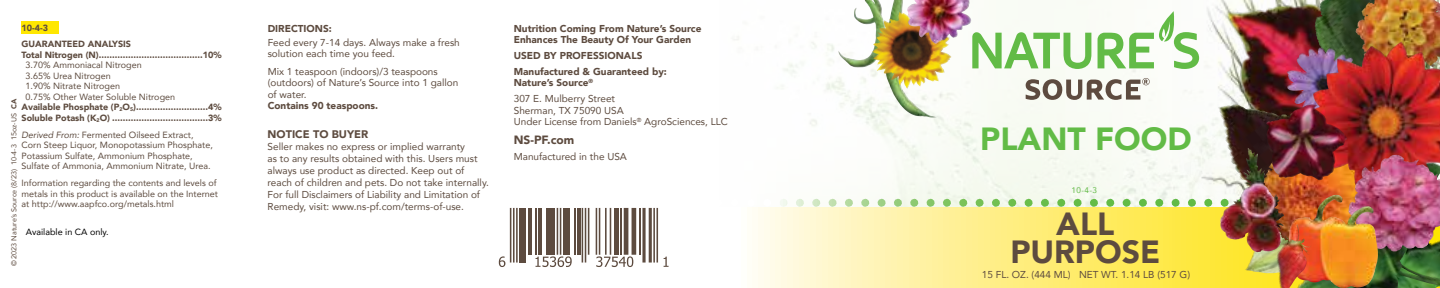
<style>
.page{position:relative;width:1440px;height:288px;background:#fff}
.page>*{position:absolute;margin:0;border:0;box-sizing:border-box;transform-origin:0 0}
.t1{font:900 32px/28px "Avenir";color:#5d4b3f;text-align:center}
.t2{font:900 32px "Avenir";color:#62bb46}
.t3{font:900 12px "Avenir";color:#5d4b3f}
.t4{font:900 11px "Avenir";color:#5d4b3f}
.t5{font:10px/12px "Avenir";color:#5d4b3f}
.t6{font:900 10px/11.6px "Avenir";color:#5d4b3f}
.t7{font:9px/10.6px "Avenir";color:#5d4b3f}
.t8{font:900 9px/16.8px "Avenir";color:#5d4b3f}
.t9{font:9px "Avenir";color:#000}
.t10{font:8.2px "Avenir";color:#62bb46}
.t11{font:7.2px "Avenir";color:#5d4b3f}
.s1{font-style:italic}
.s2{font-weight:900}
</style>
<div class="page">
<img style="left:733px;top:1px;width:440px;height:207px">
<svg style="left:498px;top:208px;width:675px;height:80px"></svg>
<svg style="left:733px;top:199px;width:440px;height:8px"></svg>
<img style="left:1173px;top:0;width:267px;height:288px">
<img style="left:1184px;top:162px;width:7px;height:15px">
<img style="left:1191px;top:162px;width:12px;height:62px">
<img style="left:1244px;top:247px;width:32px;height:26px">
<img style="left:1203px;top:0;width:218px;height:247px">
<img style="left:1314px;top:0;width:18px;height:42px">
<img style="left:1296px;top:179px;width:144px;height:109px">
<img style="left:1348px;top:57px;width:65px;height:72px">
<img style="left:1220px;top:149px;width:31px;height:91px">
<img style="left:1355px;top:0;width:37px;height:42px">
<img style="left:1287px;top:47px;width:25px;height:36px">
<img style="left:1312px;top:42px;width:89px;height:68px">
<img style="left:1348px;top:155px;width:80px;height:97px">
<img style="left:1288px;top:195px;width:90px;height:93px">
<img style="left:1276px;top:224px;width:36px;height:64px">
<img style="left:1266px;top:104px;width:82px;height:76px">
<img style="left:838px;top:0;width:100px;height:118px">
<img style="left:884px;top:11px;width:23px;height:12px">
<img style="left:907px;top:0;width:64px;height:44px">
<hr style="left:516px;top:208px;width:2px;height:55px;background:#5d4b3f">
<hr style="left:513px;top:208px;width:2px;height:55px;background:#5d4b3f">
<hr style="left:510px;top:208px;width:1px;height:55px;background:#5d4b3f">
<div style="left:519px;top:208px;width:6px;height:55px;background:#5d4b3f"></div>
<hr style="left:529px;top:208px;width:3px;height:47px;background:#5d4b3f">
<hr style="left:535px;top:208px;width:1px;height:47px;background:#5d4b3f">
<hr style="left:538px;top:208px;width:3px;height:47px;background:#5d4b3f">
<hr style="left:546px;top:208px;width:1px;height:47px;background:#5d4b3f">
<div style="left:549px;top:208px;width:6px;height:47px;background:#5d4b3f"></div>
<hr style="left:560px;top:208px;width:1px;height:47px;background:#5d4b3f">
<hr style="left:557px;top:208px;width:1px;height:47px;background:#5d4b3f">
<div style="left:563px;top:208px;width:6px;height:47px;background:#5d4b3f"></div>
<hr style="left:574px;top:208px;width:1px;height:47px;background:#5d4b3f">
<hr style="left:577px;top:208px;width:3px;height:47px;background:#5d4b3f">
<hr style="left:585px;top:208px;width:1px;height:55px;background:#5d4b3f">
<hr style="left:582px;top:208px;width:1px;height:55px;background:#5d4b3f">
<hr style="left:610px;top:208px;width:1px;height:47px;background:#5d4b3f">
<hr style="left:605px;top:208px;width:2px;height:47px;background:#5d4b3f">
<hr style="left:599px;top:208px;width:1px;height:47px;background:#5d4b3f">
<hr style="left:596px;top:208px;width:1px;height:47px;background:#5d4b3f">
<hr style="left:588px;top:208px;width:1px;height:47px;background:#5d4b3f">
<div style="left:614px;top:208px;width:5px;height:47px;background:#5d4b3f"></div>
<hr style="left:621px;top:208px;width:1px;height:47px;background:#5d4b3f">
<hr style="left:632px;top:208px;width:4px;height:47px;background:#5d4b3f">
<hr style="left:624px;top:208px;width:4px;height:47px;background:#5d4b3f">
<hr style="left:639px;top:208px;width:2px;height:47px;background:#5d4b3f">
<hr style="left:649px;top:208px;width:3px;height:55px;background:#5d4b3f">
<svg style="left:642px;top:208px;width:4px;height:55px"></svg>
<hr style="left:657px;top:208px;width:1px;height:55px;background:#5d4b3f">
<hr style="left:653px;top:208px;width:2px;height:55px;background:#5d4b3f">
<svg style="left:499px;top:256px;width:6px;height:11px"></svg>
<svg style="left:536px;top:256px;width:36px;height:11px"></svg>
<svg style="left:596px;top:256px;width:37px;height:11px"></svg>
<svg style="left:664px;top:257px;width:5px;height:10px"></svg>
<div style="left:22px;top:22px;width:37px;height:12px;background:#ffe700"></div>
<svg style="left:972px;top:32px;width:119px;height:37px"></svg>
<svg style="left:1098px;top:11px;width:101px;height:58px"></svg>
<svg style="left:1026px;top:78px;width:124px;height:22px"></svg>
<p class="t8" style="left:22px;top:19px;width:111px">10-4-3<br>GUARANTEED ANALYSIS</p>
<p class="t8" style="left:22px;top:46px;width:201px">Total Nitrogen (N).......................................10%</p>
<p class="t7" style="left:26px;top:60px;width:118px">3.70% Ammoniacal Nitrogen</p>
<p class="t7" style="left:26px;top:70px;width:87px">3.65% Urea Nitrogen</p>
<p class="t7" style="left:26px;top:81px;width:96px">1.90% Nitrate Nitrogen</p>
<p class="t7" style="left:26px;top:91px;width:151px">0.75% Other Water Soluble Nitrogen</p>
<p class="t8" style="left:22px;top:99px;width:202px">Available Phosphate (P<sub>2</sub>O<sub>5</sub>)...........................4%</p>
<p class="t8" style="left:22px;top:109px;width:201px">Soluble Potash (K<sub>2</sub>O) ....................................3%</p>
<p class="t7" style="left:22px;top:129px;width:193px"><span class="s1">Derived From:</span> Fermented Oilseed Extract, Corn Steep Liquor, Monopotassium Phosphate, Potassium Sulfate, Ammonium Phosphate, Sulfate of Ammonia, Ammonium Nitrate, Urea.</p>
<p class="t7" style="left:22px;top:177px;width:198px">Information regarding the contents and levels of metals in this product is available on the Internet at http://www.aapfco.org/metals.html</p>
<p class="t11" style="left:8px;top:266px;width:169px;rotate:-90deg">© 2023 Nature’s Source (8/23) 10-4-3 15oz-US <span class="s2">CA</span></p>
<p class="t9" style="left:26px;top:225px;width:84px">Available in CA only.</p>
<p class="t6" style="left:268px;top:22px;width:66px">DIRECTIONS:</p>
<p class="t5" style="left:268px;top:36px;width:194px">Feed every 7-14 days. Always make a fresh solution each time you feed.</p>
<p class="t5" style="left:268px;top:65px;width:192px">Mix 1 teaspoon (indoors)/3 teaspoons (outdoors) of Nature’s Source into 1 gallon of water.</p>
<p class="t6" style="left:268px;top:100px;width:112px">Contains 90 teaspoons.</p>
<p class="t4" style="left:268px;top:124px;width:102px">NOTICE TO BUYER</p>
<p class="t5" style="left:268px;top:140px;width:223px">Seller makes no express or implied warranty<br>as to any results obtained with this. Users must always use product as directed. Keep out of reach of children and pets. Do not take internally.<br>For full Disclaimers of Liability and Limitation of Remedy, visit: www.ns-pf.com/terms-of-use.</p>
<p class="t6" style="left:514px;top:22px;width:189px">Nutrition Coming From Nature’s Source<br>Enhances The Beauty Of Your Garden</p>
<p class="t6" style="left:514px;top:47px;width:155px;line-height:15.8px">USED BY PROFESSIONALS<br>Manufactured &amp; Guaranteed by:</p>
<p class="t5" style="left:514px;top:75px;width:103px;line-height:15.8px"><span class="s2">Nature’s Source</span><sup>®<br></sup>307 E. Mulberry Street</p>
<p class="t5" style="left:514px;top:104px;width:216px">Sherman, TX 75090 USA<br>Under License from Daniels<sup>®</sup> AgroSciences, LLC</p>
<p class="t3" style="left:514px;top:129px;width:62px">NS-PF.com</p>
<p class="t5" style="left:514px;top:150px;width:115px">Manufactured in the USA</p>
<h1 class="t2" style="left:980px;top:112px;width:213px">PLANT FOOD</h1>
<p class="t10" style="left:1071px;top:184px;width:27px">10-4-3</p>
<h1 class="t1" style="left:1010px;top:209px;width:151px">ALL<br>PURPOSE</h1>
<p class="t5" style="left:982px;top:268px;width:210px">15 FL. OZ. (444 ML) NET WT. 1.14 LB (517 G)</p>
</div>
